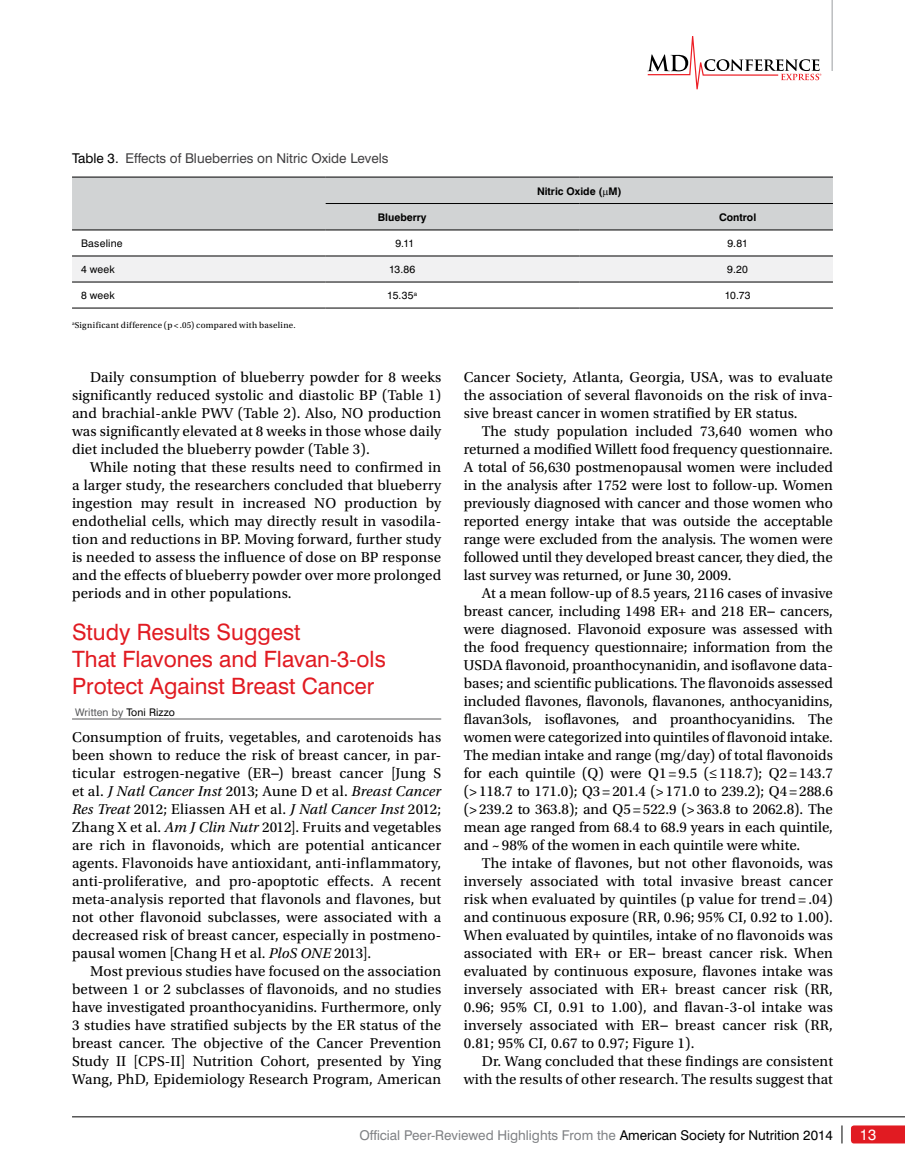
<style>
.page{position:relative;width:905px;height:1175px;background:#fff}
.page>*{position:absolute;margin:0;border:0;box-sizing:border-box;transform-origin:0 0}
.t1{font:22.5px/27px "Swiss 721 BT";color:#e11b22}
.t2{font:15px/18px "Utopia Std";letter-spacing:.01em;color:#000;text-align:justify}
.t3{font:15px "Swiss 721 BT";color:#fff}
.t4{font:13.5px "Swiss 721 BT";color:#808285}
.t5{font:13.5px "Swiss 721 BT";color:#414042}
.t6{font:10.5px "Swiss 721 BT";letter-spacing:.02em;color:#000}
.t7{font:700 10.5px "Swiss 721 BT";color:#000}
.t8{font:10.5px "Swiss 721 BT";letter-spacing:.01em;color:#58595b}
.t9{font:9px "Utopia Std";letter-spacing:.03em;color:#000}
.s1{color:#000}
.s2{font-style:italic}
</style>
<div class="page">
<svg style="left:647px;top:36px;width:174px;height:53px"></svg>
<hr style="left:831px;top:0;width:1px;height:71px;background:#bcbec0">
<hr style="left:72px;top:1116px;width:832px;height:1px;background:#000">
<svg style="left:841px;top:1125px;width:1px;height:18px"></svg>
<svg style="left:851px;top:1125px;width:53px;height:18px"></svg>
<div style="left:72px;top:257px;width:760px;height:25px;background:#f1f1f2"></div>
<hr style="left:326px;top:230px;width:253px;height:1px;background:#000">
<hr style="left:579px;top:230px;width:253px;height:1px;background:#000">
<hr style="left:72px;top:308px;width:254px;height:1px;background:#000">
<hr style="left:326px;top:308px;width:253px;height:1px;background:#000">
<hr style="left:579px;top:308px;width:253px;height:1px;background:#000">
<hr style="left:72px;top:256px;width:254px;height:1px;background:#000">
<hr style="left:326px;top:256px;width:253px;height:1px;background:#000">
<hr style="left:579px;top:256px;width:253px;height:1px;background:#000">
<hr style="left:72px;top:282px;width:254px;height:1px;background:#000">
<hr style="left:326px;top:282px;width:253px;height:1px;background:#000">
<hr style="left:579px;top:282px;width:253px;height:1px;background:#000">
<hr style="left:72px;top:230px;width:254px;height:1px;background:#000">
<hr style="left:72px;top:718px;width:369px;height:1px;background:#58595b">
<div style="left:72px;top:177px;width:760px;height:53px;background:#d1d3d4"></div>
<p class="t5" style="left:72px;top:150px;width:318px"><span class="s1">Table 3.</span> Effects of Blueberries on Nitric Oxide Levels</p>
<p class="t7" style="left:537px;top:184px;width:86px">Nitric Oxide ( M)</p>
<p class="t7" style="left:378px;top:211px;width:50px">Blueberry</p>
<p class="t7" style="left:719px;top:211px;width:39px">Control</p>
<p class="t6" style="left:81px;top:237px;width:43px">Baseline</p>
<p class="t6" style="left:395px;top:237px;width:20px">9.11</p>
<p class="t6" style="left:727px;top:237px;width:22px">9.81</p>
<p class="t6" style="left:81px;top:263px;width:35px">4 week</p>
<p class="t6" style="left:389px;top:263px;width:28px">13.86</p>
<p class="t6" style="left:727px;top:263px;width:22px">9.20</p>
<p class="t6" style="left:81px;top:289px;width:35px">8 week</p>
<p class="t6" style="left:387px;top:289px;width:31px">15.35<sup>a</sup></p>
<p class="t6" style="left:724px;top:289px;width:27px">10.73</p>
<p class="t9" style="left:72px;top:320px;width:225px"><sup>a</sup>Significant difference (p&lt;.05) compared with baseline.</p>
<p class="t2" style="left:72px;top:368px;width:370px;text-indent:18px">Daily consumption of blueberry powder for 8 weeks significantly reduced systolic and diastolic BP (Table 1) and brachial-ankle PWV (Table 2). Also, NO production was significantly elevated at 8 weeks in those whose daily diet included the blueberry powder (Table 3).</p>
<p class="t2" style="left:72px;top:458px;width:371px;text-indent:18px">While noting that these results need to confirmed in a larger study, the researchers concluded that blueberry ingestion may result in increased NO production by endothelial cells, which may directly result in vasodila&shy;tion and reductions in BP. Moving forward, further study is needed to assess the influence of dose on BP response and the effects of blueberry powder over more prolonged periods and in other populations.</p>
<h1 class="t1" style="left:72px;top:618px;width:315px">Study Results Suggest<br>That Flavones and Flavan-3-ols<br>Protect Against Breast Cancer</h1>
<p class="t8" style="left:75px;top:706px;width:101px">Written by <span class="s1">Toni Rizzo</span></p>
<p class="t2" style="left:72px;top:728px;width:371px">Consumption of fruits, vegetables, and carotenoids has been shown to reduce the risk of breast cancer, in par&shy;ticular estrogen-negative (ER−) breast cancer [Jung S et al. <span class="s2">J Natl Cancer Inst</span> 2013; Aune D et al. <span class="s2">Breast Cancer Res Treat</span> 2012; Eliassen AH et al. <span class="s2">J Natl Cancer Inst</span> 2012; Zhang X et al. <span class="s2">Am J Clin Nutr</span> 2012]. Fruits and vegetables are rich in flavonoids, which are potential anticancer agents. Flavonoids have antioxidant, anti-inflammatory, anti-proliferative, and pro-apoptotic effects. A recent meta-analysis reported that flavonols and flavones, but not other flavonoid subclasses, were associated with a decreased risk of breast cancer, especially in postmeno&shy;pausal women [Chang H et al. <span class="s2">PloS ONE</span> 2013].</p>
<p class="t2" style="left:72px;top:962px;width:371px;text-indent:18px">Most previous studies have focused on the association between 1 or 2 subclasses of flavonoids, and no studies have investigated proanthocyanidins. Furthermore, only 3 studies have stratified subjects by the ER status of the breast cancer. The objective of the Cancer Prevention Study II [CPS-II] Nutrition Cohort, presented by Ying Wang, PhD, Epidemiology Research Program, American</p>
<p class="t2" style="left:464px;top:368px;width:371px">Cancer Society, Atlanta, Georgia, USA, was to evaluate the association of several flavonoids on the risk of inva&shy;sive breast cancer in women stratified by ER status.</p>
<p class="t2" style="left:464px;top:422px;width:371px;text-indent:18px">The study population included 73,640 women who returned a modified Willett food frequency questionnaire.<br>A total of 56,630 postmenopausal women were included in the analysis after 1752 were lost to follow-up. Women previously diagnosed with cancer and those women who reported energy intake that was outside the acceptable range were excluded from the analysis. The women were followed until they developed breast cancer, they died, the last survey was returned, or June 30, 2009.</p>
<p class="t2" style="left:464px;top:584px;width:371px;text-indent:18px">At a mean follow-up of 8.5 years, 2116 cases of invasive breast cancer, including 1498 ER+ and 218 ER− cancers, were diagnosed. Flavonoid exposure was assessed with the food frequency questionnaire; information from the USDA flavonoid, proanthocynanidin, and isoflavone data&shy;bases; and scientific publications. The flavonoids assessed included flavones, flavonols, flavanones, anthocyanidins, flavan3ols, isoflavones, and proanthocyanidins. The women were categorized into quintiles of flavonoid intake.<br>The median intake and range (mg/day) of total flavonoids for each quintile (Q) were Q1=9.5 (≤118.7); Q2=143.7 (&gt;118.7 to 171.0); Q3=201.4 (&gt;171.0 to 239.2); Q4=288.6 (&gt;239.2 to 363.8); and Q5=522.9 (&gt;363.8 to 2062.8). The mean age ranged from 68.4 to 68.9 years in each quintile, and ~98% of the women in each quintile were white.</p>
<p class="t2" style="left:464px;top:854px;width:371px;text-indent:18px">The intake of flavones, but not other flavonoids, was inversely associated with total invasive breast cancer risk when evaluated by quintiles (p value for trend = .04) and continuous exposure (RR, 0.96; 95% CI, 0.92 to 1.00).<br>When evaluated by quintiles, intake of no flavonoids was associated with ER+ or ER− breast cancer risk. When evaluated by continuous exposure, flavones intake was inversely associated with ER+ breast cancer risk (RR, 0.96; 95% CI, 0.91 to 1.00), and flavan-3-ol intake was inversely associated with ER− breast cancer risk (RR, 0.81; 95% CI, 0.67 to 0.97; Figure 1).</p>
<p class="t2" style="left:464px;top:1052px;width:371px;text-align:right">Dr. Wang concluded that these findings are consistent with the results of other research. The results suggest that</p>
<p class="t4" style="left:359px;top:1126px;width:475px">Official Peer-Reviewed Highlights From the <span class="s1">American Society for Nutrition 2014</span></p>
<p class="t3" style="left:860px;top:1125px;width:18px">13</p>
</div>
